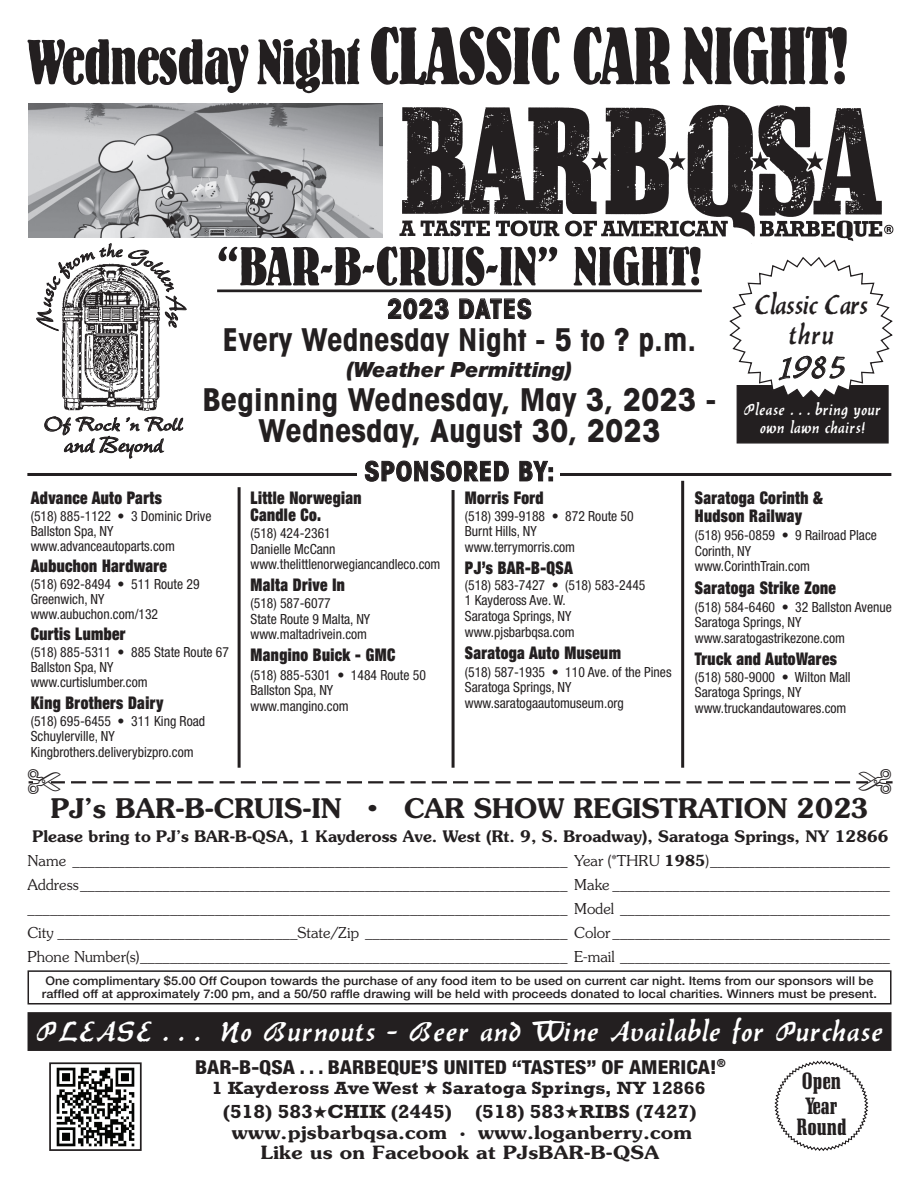
<style>
.page{position:relative;width:918px;height:1188px;background:#fff}
.page>*{position:absolute;margin:0;border:0;box-sizing:border-box;transform-origin:0 0}
.t1{font:700 condensed 79.8px "Bernhard";letter-spacing:-.015em;color:#231f20}
.t2{font:700 condensed 54px "Bernhard";color:#231f20;scale:1.1 1}
.t3{font:38.4px "Balthazar";color:#231f20}
.t4{font:33px "Allure SSK";color:#231f20}
.t5{font:700 condensed 31.5px/31.8px "Avant Garde";color:#231f20;text-align:center;scale:1.05 1}
.t6{font:700 condensed 31.5px "Avant Garde";color:#231f20}
.t7{font:31.05px "Balthazar";color:#fff;scale:1.1 1}
.t8{font:30.75px/30.8px "Balthazar";letter-spacing:-.05em;color:#231f20;text-align:center}
.t9{font:600 27px "Souvenir";color:#231f20}
.t10{font:700 condensed 27px "Avant Garde";letter-spacing:.025em;color:#231f20}
.t11{font:24px "New Berolina";color:#231f20}
.t12{font:900 condensed 22.95px/25.3px "Schadow BT";color:#231f20}
.t13{font:italic 900 21px "Helvetica Neue";color:#231f20}
.t14{font:20.55px "New Berolina";color:#231f20;scale:1.11 1}
.t15{font:800 condensed 19.2px "Helvetica Neue";color:#231f20;scale:1.1 1}
.t16{font:700 19.2px "Rockwell";color:#231f20;scale:1.1 1}
.t17{font:600 18.3px "Souvenir";letter-spacing:.01em;color:#231f20;scale:1.1 1}
.t18{font:700 18px "Rockwell";color:#231f20;scale:1.1 1}
.t19{font:18px/18px "Balthazar";color:#fff;text-align:center}
.t20{font:900 expanded 17.55px/18.1px "Helvetica Neue";letter-spacing:.025em;color:#231f20;scale:.88 1}
.t21{font:600 15.9px "Souvenir";color:#231f20}
.t22{font:300 15px/24px "Souvenir";color:#231f20;text-align:justify}
.t23{font:condensed 13.95px/15.6px "Helvetica Neue";color:#231f20}
.t24{font:500 12px/13.5px "Helvetica Neue";color:#231f20;scale:1.06 1}
.s1{font-size:62.7px}
.s2{font-weight:600}
.s3{font-family:"Times New Roman";font-weight:400;font-size:14.55px}
</style>
<div class="page">
<hr style="left:27px;top:473px;width:864px;height:3px;background:#231f20">
<div style="left:358px;top:446px;width:202px;height:31px;background:#fff"></div>
<div style="left:28px;top:970px;width:864px;height:35px;border:2px solid #231f20"></div>
<div style="left:29px;top:1014px;width:861px;height:35px;background:#231f20"></div>
<div style="left:28px;top:1012px;width:864px;height:39px;border:3px solid #231f20"></div>
<hr style="left:238px;top:487px;width:3px;height:281px;background:#231f20">
<hr style="left:452px;top:490px;width:3px;height:278px;background:#231f20">
<hr style="left:681px;top:481px;width:3px;height:287px;background:#231f20">
<div style="left:49px;top:1062px;width:93px;height:89px;border:2px solid #231f20"></div>
<img style="left:56px;top:1067px;width:79px;height:80px">
<svg style="left:774px;top:1060px;width:95px;height:91px"></svg>
<img style="left:399px;top:104px;width:495px;height:140px">
<hr style="left:217px;top:289px;width:485px;height:3px;background:#231f20">
<svg style="left:388px;top:298px;width:60px;height:21px"></svg>
<svg style="left:460px;top:298px;width:71px;height:21px"></svg>
<img style="left:28px;top:103px;width:354px;height:135px">
<div style="left:737px;top:385px;width:152px;height:59px;background:#231f20;border:1px solid #231f20"></div>
<svg style="left:729px;top:257px;width:164px;height:143px"></svg>
<img style="left:62px;top:334px;width:98px;height:77px">
<svg style="left:44px;top:416px;width:139px;height:43px"></svg>
<svg style="left:365px;top:461px;width:144px;height:20px"></svg>
<svg style="left:520px;top:461px;width:33px;height:20px"></svg>
<svg style="left:28px;top:781px;width:865px;height:3px"></svg>
<svg style="left:36px;top:243px;width:151px;height:91px"></svg>
<h1 class="t1" style="left:27px;top:14px;width:823px"><span class="s1">Wednesday Night</span> CLASSIC CAR NIGHT!</h1>
<h3 class="t14" style="left:44px;top:412px;width:127px">Of Rock ’n Roll</h3>
<h3 class="t11" style="left:64px;top:430px;width:101px">and Beyond</h3>
<h2 class="t2" style="left:217px;top:238px;width:442px">“BAR-B-CRUIS-IN” NIGHT!</h2>
<h3 class="t10" style="left:387px;top:291px;width:146px">2023 DATES</h3>
<h3 class="t6" style="left:223px;top:320px;width:475px">Every Wednesday Night - 5 to ? p.m.</h3>
<h3 class="t13" style="left:347px;top:356px;width:227px">(Weather Permitting)</h3>
<h3 class="t5" style="left:202px;top:383px;width:491px">Beginning Wednesday, May 3, 2023 -<br>Wednesday, August 30, 2023</h3>
<h3 class="t10" style="left:364px;top:454px;width:192px">SPONSORED BY:</h3>
<h3 class="t8" style="left:754px;top:289px;width:116px">Classic Cars thru</h3>
<h3 class="t3" style="left:776px;top:343px;width:73px">1975!</h3>
<h3 class="t4" style="left:777px;top:353px;width:71px">1985</h3>
<p class="t19" style="left:744px;top:400px;width:139px">Please . . . bring your own lawn chairs!</p>
<p class="t20" style="left:31px;top:488px;width:150px">Advance Auto Parts</p>
<p class="t23" style="left:31px;top:508px;width:182px;line-height:15px">(518) 885-1122 • 3 Dominic Drive<br>Ballston Spa, NY www.advanceautoparts.com</p>
<p class="t20" style="left:31px;top:556px;width:156px">Aubuchon Hardware</p>
<p class="t23" style="left:31px;top:576px;width:170px;line-height:15px">(518) 692-8494 • 511 Route 29<br>Greenwich, NY www.aubuchon.com/132</p>
<p class="t20" style="left:31px;top:624px;width:109px">Curtis Lumber</p>
<p class="t23" style="left:31px;top:644px;width:200px;line-height:15px">(518) 885-5311 • 885 State Route 67<br>Ballston Spa, NY www.curtislumber.com</p>
<p class="t20" style="left:31px;top:693px;width:152px">King Brothers Dairy</p>
<p class="t23" style="left:31px;top:713px;width:176px">(518) 695-6455 • 311 King Road<br>Schuylerville, NY<br>Kingbrothers.deliverybizpro.com</p>
<p class="t20" style="left:251px;top:489px;width:128px;line-height:17px">Little Norwegian<br>Candle Co.</p>
<p class="t23" style="left:251px;top:525px;width:191px">(518) 424-2361<br>Danielle McCann www.thelittlenorwegiancandleco.com</p>
<p class="t20" style="left:251px;top:576px;width:108px">Malta Drive In</p>
<p class="t23" style="left:251px;top:595px;width:121px">(518) 587-6077<br>State Route 9 Malta, NY www.maltadrivein.com</p>
<p class="t20" style="left:251px;top:646px;width:166px">Mangino Buick - GMC</p>
<p class="t23" style="left:251px;top:667px;width:177px">(518) 885-5301 • 1484 Route 50<br>Ballston Spa, NY www.mangino.com</p>
<p class="t20" style="left:465px;top:488px;width:91px">Morris Ford</p>
<p class="t23" style="left:465px;top:508px;width:170px">(518) 399-9188 • 872 Route 50<br>Burnt Hills, NY www.terrymorris.com</p>
<p class="t20" style="left:465px;top:558px;width:124px">PJ’s BAR-B-QSA</p>
<p class="t23" style="left:465px;top:577px;width:182px">(518) 583-7427 • (518) 583-2445<br>1 Kaydeross Ave. W.<br>Saratoga Springs, NY www.pjsbarbqsa.com</p>
<p class="t20" style="left:465px;top:643px;width:179px">Saratoga Auto Museum</p>
<p class="t23" style="left:465px;top:664px;width:208px">(518) 587-1935 • 110 Ave. of the Pines<br>Saratoga Springs, NY www.saratogaautomuseum.org</p>
<p class="t20" style="left:695px;top:488px;width:147px">Saratoga Corinth &amp;<br>Hudson Railway</p>
<p class="t23" style="left:695px;top:527px;width:184px">(518) 956-0859 • 9 Railroad Place<br>Corinth, NY<br>www.CorinthTrain.com</p>
<p class="t20" style="left:695px;top:578px;width:162px">Saratoga Strike Zone</p>
<p class="t23" style="left:695px;top:599px;width:198px">(518) 584-6460 • 32 Ballston Avenue<br>Saratoga Springs, NY www.saratogastrikezone.com</p>
<p class="t20" style="left:695px;top:649px;width:163px">Truck and AutoWares</p>
<p class="t23" style="left:695px;top:669px;width:157px">(518) 580-9000 • Wilton Mall<br>Saratoga Springs, NY www.truckandautowares.com</p>
<h3 class="t9" style="left:51px;top:791px;width:819px">PJ’s BAR-B-CRUIS-IN • CAR SHOW REGISTRATION 2023</h3>
<p class="t21" style="left:33px;top:826px;width:858px">Please bring to PJ’s BAR-B-QSA, 1 Kaydeross Ave. West (Rt. 9, S. Broadway), Saratoga Springs, NY 12866</p>
<p class="t22" style="left:28px;top:848px;width:864px">Name __________________________________________________________________ Year (*THRU <span class="s2">1985</span>)________________________ Address_________________________________________________________________ Make _____________________________________ ________________________________________________________________________ Model ____________________________________ City ________________________________State/Zip ___________________________ Color _____________________________________ Phone Number(s)_________________________________________________________ E-mail ____________________________________</p>
<p class="t24" style="left:42px;top:974px;width:789px">One complimentary $5.00 Off Coupon towards the purchase of any food item to be used on current car night. Items from our sponsors will be raffled off at approximately 7:00 pm, and a 50/50 raffle drawing will be held with proceeds donated to local charities. Winners must be present.</p>
<h3 class="t7" style="left:35px;top:1015px;width:773px">PLEASE . . . No Burnouts - Beer and Wine Available for Purchase</h3>
<h3 class="t15" style="left:195px;top:1055px;width:484px">BAR-B-QSA . . . BARBEQUE’S UNITED “TASTES” OF AMERICA!<sup>®</sup></h3>
<h3 class="t16" style="left:223px;top:1100px;width:432px">(518) 583★CHIK (2445) (518) 583★RIBS (7427)</h3>
<p class="t18" style="left:212px;top:1077px;width:450px">1 Kaydeross Ave West ★ Saratoga Springs, NY 12866</p>
<h3 class="t12" style="left:802px;top:1068px;width:41px">Open<br>Year</h3>
<h3 class="t17" style="left:232px;top:1120px;width:420px">www.pjsbarbqsa.com <span class="s3">•</span> www.loganberry.com</h3>
<h3 class="t12" style="left:796px;top:1114px;width:52px">Round</h3>
<h3 class="t17" style="left:261px;top:1141px;width:364px">Like us on Facebook at PJsBAR-B-QSA</h3>
</div>
